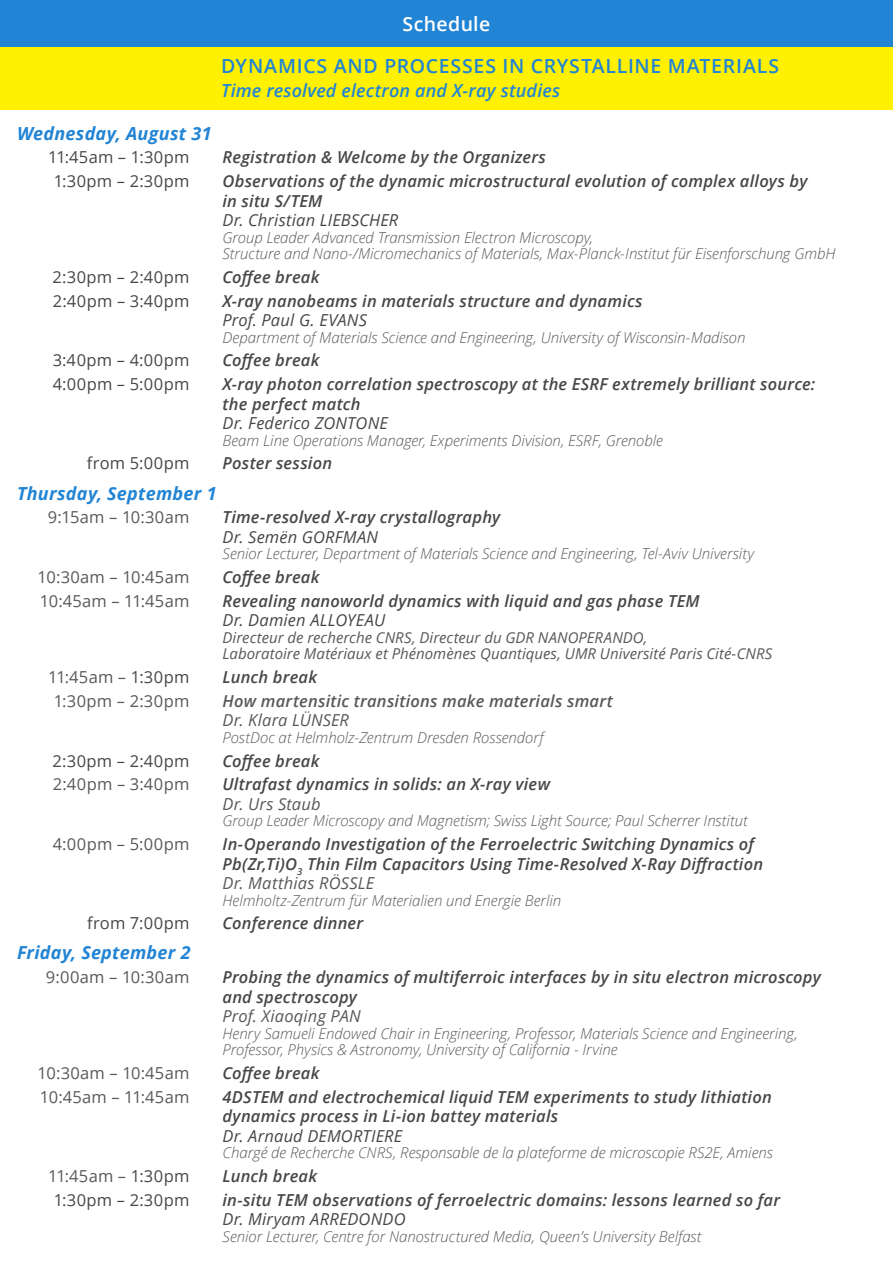
<style>
.page{position:relative;width:893px;height:1263px;background:#fff}
.page>*{position:absolute;margin:0;border:0;box-sizing:border-box;transform-origin:0 0}
.überschrift_s1{font:600 19.5px "Open Sans";letter-spacing:.035em;color:#2184d4}
.Überschrift{font:600 19.5px "Open Sans";letter-spacing:.015em;color:#fff}
.datum_Überschrift{font:italic 700 18px "Open Sans";letter-spacing:.015em;color:#2184d4}
.überschrift_s1-2{font:italic 600 18px "Open Sans";letter-spacing:.01em;color:#2184d4}
.FliesstextS1{font:italic 600 16.5px/19.5px "Open Sans";letter-spacing:.01em;color:#464748}
.FliesstextS1-2{font:16.5px "Open Sans";letter-spacing:.01em;color:#595959}
.FliesstextS1-3{font:16.5px "Open Sans";letter-spacing:.025em;color:#464748}
.FliesstextS1-4{font:italic 600 16.5px/19.5px "Open Sans";letter-spacing:.01em;color:#595959}
.AFFI{font:italic 300 15px/16.5px "Open Sans";color:#595959}
.AFFI-2{font:italic 15px/16.5px "Open Sans";color:#595959}
.s1{font-weight:400}
.s2{color:#464748}
.s3{font-weight:400;color:#595959}
</style>
<div class="page">
<div style="left:0;top:46px;width:893px;height:64px;background:#fff101"></div>
<div style="left:0;top:0;width:893px;height:47px;background:#2184d4"></div>
<p class="Überschrift" style="left:403px;top:10px;width:89px">Schedule</p>
<p class="überschrift_s1" style="left:221px;top:53px;width:560px">DYNAMICS AND PROCESSES IN CRYSTALLINE MATERIALS</p>
<p class="überschrift_s1-2" style="left:221px;top:78px;width:341px">Time resolved electron and X-ray studies</p>
<p class="datum_Überschrift" style="left:17px;top:120px;width:196px">Wednesday, August 31</p>
<p class="FliesstextS1-3" style="left:48px;top:146px;width:143px">11:45am – 1:30pm</p>
<p class="FliesstextS1" style="left:223px;top:147px;width:325px">Registration &amp; Welcome by the Organizers</p>
<p class="FliesstextS1-3" style="left:54px;top:170px;width:137px">1:30pm – 2:30pm</p>
<p class="FliesstextS1" style="left:223px;top:171px;width:586px">Observations of the dynamic microstructural evolution of complex alloys by in situ S/TEM<br><span class="s1">Dr. Christian LIEBSCHER</span></p>
<p class="AFFI" style="left:223px;top:228px;width:614px">Group Leader Advanced Transmission Electron Microscopy,<br>Structure and Nano-/Micromechanics of Materials, Max-Planck-Institut für Eisenforschung GmbH</p>
<p class="FliesstextS1-3" style="left:53px;top:266px;width:138px">2:30pm – 2:40pm</p>
<p class="FliesstextS1" style="left:223px;top:267px;width:99px">Coffee break</p>
<p class="FliesstextS1-3" style="left:53px;top:289px;width:138px">2:40pm – 3:40pm</p>
<p class="FliesstextS1" style="left:223px;top:291px;width:421px">X-ray nanobeams in materials structure and dynamics<br><span class="s1">Prof. Paul G. EVANS</span></p>
<p class="AFFI" style="left:223px;top:328px;width:524px">Department of Materials Science and Engineering, University of Wisconsin-Madison</p>
<p class="FliesstextS1-3" style="left:53px;top:349px;width:138px">3:40pm – 4:00pm</p>
<p class="FliesstextS1" style="left:223px;top:350px;width:99px">Coffee break</p>
<p class="FliesstextS1-3" style="left:53px;top:373px;width:138px">4:00pm – 5:00pm</p>
<p class="FliesstextS1" style="left:223px;top:374px;width:594px">X-ray photon correlation spectroscopy at the ESRF extremely brilliant source: the perfect match<br><span class="s1">Dr. Federico ZONTONE</span></p>
<p class="AFFI" style="left:223px;top:431px;width:442px">Beam Line Operations Manager, Experiments Division, ESRF, Grenoble</p>
<p class="FliesstextS1-3" style="left:87px;top:452px;width:104px">from 5:00pm</p>
<p class="FliesstextS1" style="left:223px;top:453px;width:111px">Poster session</p>
<p class="datum_Überschrift" style="left:17px;top:480px;width:201px">Thursday, September 1</p>
<p class="FliesstextS1-2" style="left:48px;top:506px;width:143px">9:15am – 10:30am</p>
<p class="FliesstextS1" style="left:223px;top:507px;width:279px">Time-resolved X-ray crystallography<br><span class="s1">Dr. Semën GORFMAN</span></p>
<p class="AFFI" style="left:223px;top:545px;width:533px">Senior Lecturer, Department of Materials Science and Engineering, Tel-Aviv University</p>
<p class="FliesstextS1-2" style="left:38px;top:566px;width:153px">10:30am – 10:45am</p>
<p class="FliesstextS1" style="left:223px;top:567px;width:99px">Coffee break</p>
<p class="FliesstextS1-2" style="left:40px;top:589px;width:151px">10:45am – 11:45am</p>
<p class="FliesstextS1" style="left:223px;top:591px;width:479px">Revealing nanoworld dynamics with liquid and gas phase TEM<br><span class="s1">Dr. Damien ALLOYEAU</span></p>
<p class="AFFI-2" style="left:223px;top:629px;width:551px">Directeur de recherche CNRS, Directeur du GDR NANOPERANDO,<br>Laboratoire Matériaux et Phénomènes Quantiques, UMR Université Paris Cité-CNRS</p>
<p class="FliesstextS1-2" style="left:48px;top:666px;width:143px">11:45am – <span class="s2">1:30pm</span></p>
<p class="FliesstextS1" style="left:223px;top:667px;width:96px">Lunch break</p>
<p class="FliesstextS1-2" style="left:54px;top:689px;width:137px">1:30pm – 2:30pm</p>
<p class="FliesstextS1-4" style="left:223px;top:691px;width:392px">How martensitic transitions make materials smart<br><span class="s1">Dr. Klara LÜNSER</span></p>
<p class="AFFI" style="left:223px;top:729px;width:323px">PostDoc at Helmholz-Zentrum Dresden Rossendorf</p>
<p class="FliesstextS1-3" style="left:53px;top:749px;width:138px">2:30pm – 2:40pm</p>
<p class="FliesstextS1" style="left:223px;top:750px;width:99px">Coffee break</p>
<p class="FliesstextS1-2" style="left:53px;top:773px;width:138px">2:40pm – 3:40pm</p>
<p class="FliesstextS1" style="left:223px;top:774px;width:329px">Ultrafast dynamics in solids: an X-ray view<br><span class="s3">Dr. Urs Staub</span></p>
<p class="AFFI" style="left:223px;top:812px;width:527px">Group Leader Microscopy and Magnetism; Swiss Light Source; Paul Scherrer Institut</p>
<p class="FliesstextS1-2" style="left:53px;top:833px;width:138px">4:00pm – 5:00pm</p>
<p class="FliesstextS1" style="left:223px;top:834px;width:542px">In-Operando Investigation of the Ferroelectric Switching Dynamics of<br>Pb(Zr,Ti)O<sub>3</sub> Thin Film Capacitors Using Time-Resolved X-Ray Diffraction<br><span class="s3">Dr. Matthias RÖSSLE</span></p>
<p class="AFFI" style="left:223px;top:891px;width:340px">Helmholtz-Zentrum für Materialien und Energie Berlin</p>
<p class="FliesstextS1-3" style="left:87px;top:912px;width:104px">from 7:00pm</p>
<p class="FliesstextS1" style="left:223px;top:913px;width:142px">Conference dinner</p>
<p class="datum_Überschrift" style="left:17px;top:940px;width:175px">Friday, September 2</p>
<p class="FliesstextS1-2" style="left:46px;top:966px;width:145px">9:00am – 10:30am</p>
<p class="FliesstextS1" style="left:223px;top:967px;width:600px">Probing the dynamics of multiferroic interfaces by in situ electron microscopy and spectroscopy<br><span class="s3">Prof. Xiaoqing PAN</span></p>
<p class="AFFI" style="left:223px;top:1024px;width:577px">Henry Samueli Endowed Chair in Engineering, Professor, Materials Science and Engineering,<br>Professor, Physics &amp; Astronomy, University of California - Irvine</p>
<p class="FliesstextS1-2" style="left:38px;top:1062px;width:153px">10:30am – 10:45am</p>
<p class="FliesstextS1" style="left:223px;top:1063px;width:99px">Coffee break</p>
<p class="FliesstextS1-2" style="left:40px;top:1085px;width:151px">10:45am – 11:45am</p>
<p class="FliesstextS1" style="left:223px;top:1087px;width:551px">4DSTEM and electrochemical liquid TEM experiments to study lithiation dynamics process in Li-ion battey materials<br><span class="s1">Dr. Arnaud DEMORTIERE</span></p>
<p class="AFFI" style="left:223px;top:1144px;width:552px">Chargé de Recherche CNRS, Responsable de la plateforme de microscopie RS2E, Amiens</p>
<p class="FliesstextS1-2" style="left:48px;top:1165px;width:143px">11:45am – <span class="s2">1:30pm</span></p>
<p class="FliesstextS1" style="left:223px;top:1166px;width:96px">Lunch break</p>
<p class="FliesstextS1-3" style="left:54px;top:1188px;width:137px">1:30pm – 2:30pm</p>
<p class="FliesstextS1" style="left:223px;top:1190px;width:559px">in-situ TEM observations of ferroelectric domains: lessons learned so far<br><span class="s1">Dr. Miryam ARREDONDO</span></p>
<p class="AFFI" style="left:223px;top:1227px;width:480px">Senior Lecturer, Centre for Nanostructured Media, Queen’s University Belfast</p>
</div>
